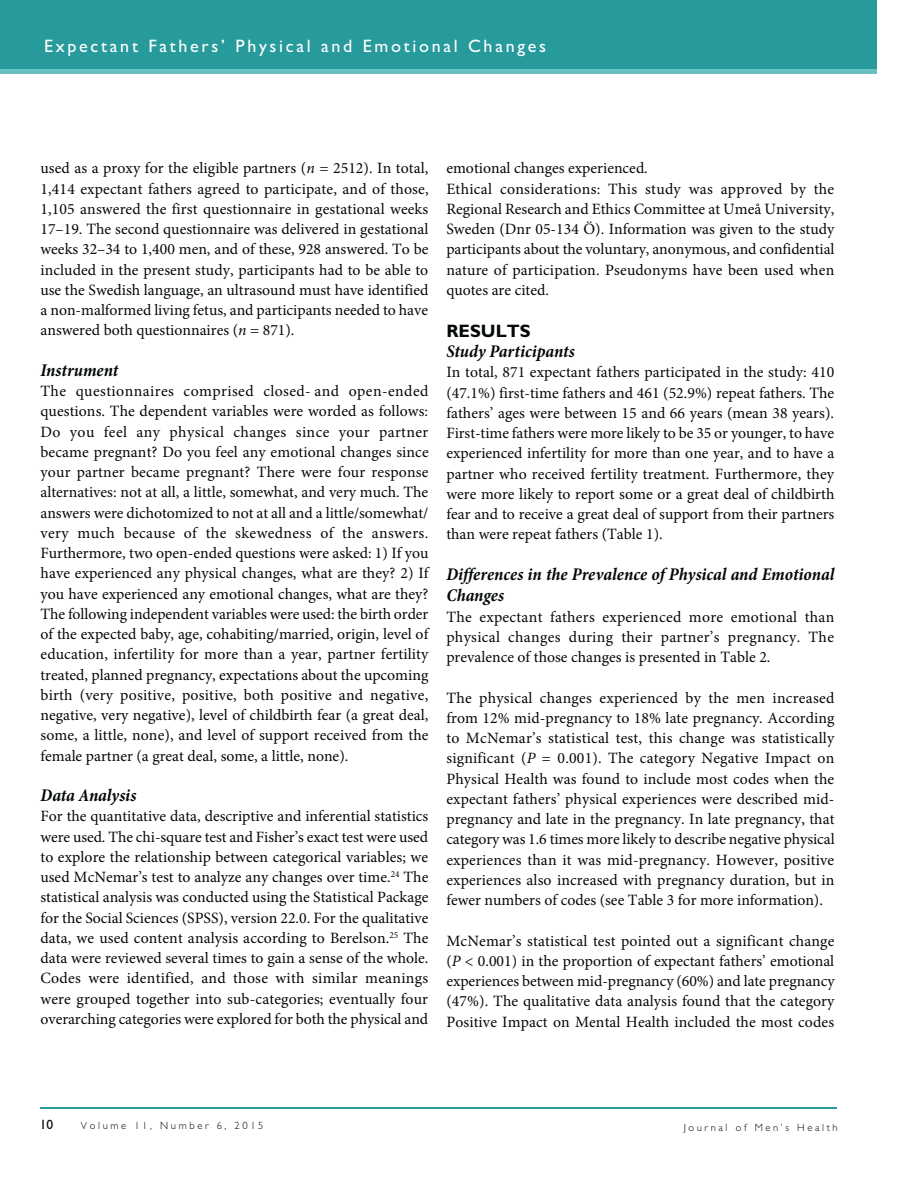
<style>
.page{position:relative;width:918px;height:1188px;background:#fff}
.page>*{position:absolute;margin:0;border:0;box-sizing:border-box;transform-origin:0 0}
.t1{font:italic 700 condensed 18px/21.6px "Minion Pro";color:#040809}
.t2{font:18px "Gill Sans";letter-spacing:.15em;color:#fff}
.t3{font:700 18px "Gill Sans";color:#040809}
.t4{font:15.75px/20.2px "Minion Pro";color:#040809;text-align:justify}
.t5{font:13.5px "Gill Sans";color:#040809}
.t6{font:300 10.5px "Gill Sans";letter-spacing:.25em;color:#040809}
.s1{font-style:italic}
</style>
<div class="page">
<div style="left:0;top:64px;width:877px;height:10px;background:#67c1c2"></div>
<div style="left:0;top:0;width:877px;height:69px;background:#279a9b"></div>
<hr style="left:40px;top:1107px;width:797px;height:2px;background:#279a9b">
<p class="t2" style="left:44px;top:40px;width:503px">Expectant Fathers’ Physical and Emotional Changes</p>
<p class="t4" style="left:41px;top:160px;width:390px">used as a proxy for the eligible partners (<span class="s1">n</span> = 2512). In total, 1,414 expectant fathers agreed to participate, and of those, 1,105 answered the first questionnaire in gestational weeks 17–19. The second questionnaire was delivered in gestational weeks 32–34 to 1,400 men, and of these, 928 answered. To be included in the present study, participants had to be able to use the Swedish language, an ultrasound must have identified a non-malformed living fetus, and participants needed to have answered both questionnaires (<span class="s1">n</span> = 871).</p>
<p class="t1" style="left:41px;top:361px;width:79px">Instrument</p>
<p class="t4" style="left:41px;top:382px;width:390px">The questionnaires comprised closed- and open-ended questions. The dependent variables were worded as follows:<br>Do you feel any physical changes since your partner became pregnant? Do you feel any emotional changes since your partner became pregnant? There were four response alternatives: not at all, a little, somewhat, and very much. The answers were dichotomized to not at all and a little/somewhat/ very much because of the skewedness of the answers.<br>Furthermore, two open-ended questions were asked: 1) If you have experienced any physical changes, what are they? 2) If you have experienced any emotional changes, what are they?<br>The following independent variables were used: the birth order of the expected baby, age, cohabiting/married, origin, level of education, infertility for more than a year, partner fertility treated, planned pregnancy, expectations about the upcoming birth (very positive, positive, both positive and negative, negative, very negative), level of childbirth fear (a great deal, some, a little, none), and level of support received from the female partner (a great deal, some, a little, none).</p>
<p class="t1" style="left:41px;top:786px;width:97px">Data Analysis</p>
<p class="t4" style="left:41px;top:808px;width:389px">For the quantitative data, descriptive and inferential statistics were used. The chi-square test and Fisher’s exact test were used to explore the relationship between categorical variables; we used McNemar’s test to analyze any changes over time.<sup>24</sup> The statistical analysis was conducted using the Statistical Package for the Social Sciences (SPSS), version 22.0. For the qualitative data, we used content analysis according to Berelson.<sup>25</sup> The data were reviewed several times to gain a sense of the whole.<br>Codes were identified, and those with similar meanings were grouped together into sub-categories; eventually four overarching categories were explored for both the physical and</p>
<p class="t4" style="left:446px;top:160px;width:390px;text-align:left">emotional changes experienced.<br>Ethical considerations: This study was approved by the Regional Research and Ethics Committee at Umeå University, Sweden (Dnr 05-134 Ö). Information was given to the study participants about the voluntary, anonymous, and confidential nature of participation. Pseudonyms have been used when quotes are cited.</p>
<p class="t3" style="left:446px;top:325px;width:86px">RESULTS</p>
<p class="t1" style="left:446px;top:342px;width:130px">Study Participants</p>
<p class="t4" style="left:446px;top:363px;width:390px">In total, 871 expectant fathers participated in the study: 410 (47.1%) first-time fathers and 461 (52.9%) repeat fathers. The fathers’ ages were between 15 and 66 years (mean 38 years).<br>First-time fathers were more likely to be 35 or younger, to have experienced infertility for more than one year, and to have a partner who received fertility treatment. Furthermore, they were more likely to report some or a great deal of childbirth fear and to receive a great deal of support from their partners than were repeat fathers (Table 1).</p>
<p class="t1" style="left:446px;top:565px;width:390px">Differences in the Prevalence of Physical and Emotional<br>Changes</p>
<p class="t4" style="left:446px;top:608px;width:390px">The expectant fathers experienced more emotional than physical changes during their partner’s pregnancy. The prevalence of those changes is presented in Table 2.</p>
<p class="t4" style="left:446px;top:689px;width:390px">The physical changes experienced by the men increased from 12% mid-pregnancy to 18% late pregnancy. According to McNemar’s statistical test, this change was statistically significant (<span class="s1">P</span> = 0.001). The category Negative Impact on Physical Health was found to include most codes when the expectant fathers’ physical experiences were described mid&shy;pregnancy and late in the pregnancy. In late pregnancy, that category was 1.6 times more likely to describe negative physical experiences than it was mid-pregnancy. However, positive experiences also increased with pregnancy duration, but in fewer numbers of codes (see Table 3 for more information).</p>
<p class="t4" style="left:446px;top:932px;width:390px">McNemar’s statistical test pointed out a significant change (<span class="s1">P</span> &lt; 0.001) in the proportion of expectant fathers’ emotional experiences between mid-pregnancy (60%) and late pregnancy (47%). The qualitative data analysis found that the category Positive Impact on Mental Health included the most codes</p>
<p class="t5" style="left:40px;top:1120px;width:15px">10</p>
<p class="t6" style="left:81px;top:1122px;width:184px">Volume 11, Number 6, 2015</p>
<p class="t6" style="left:684px;top:1124px;width:156px">Journal of Men’s Health</p>
</div>
